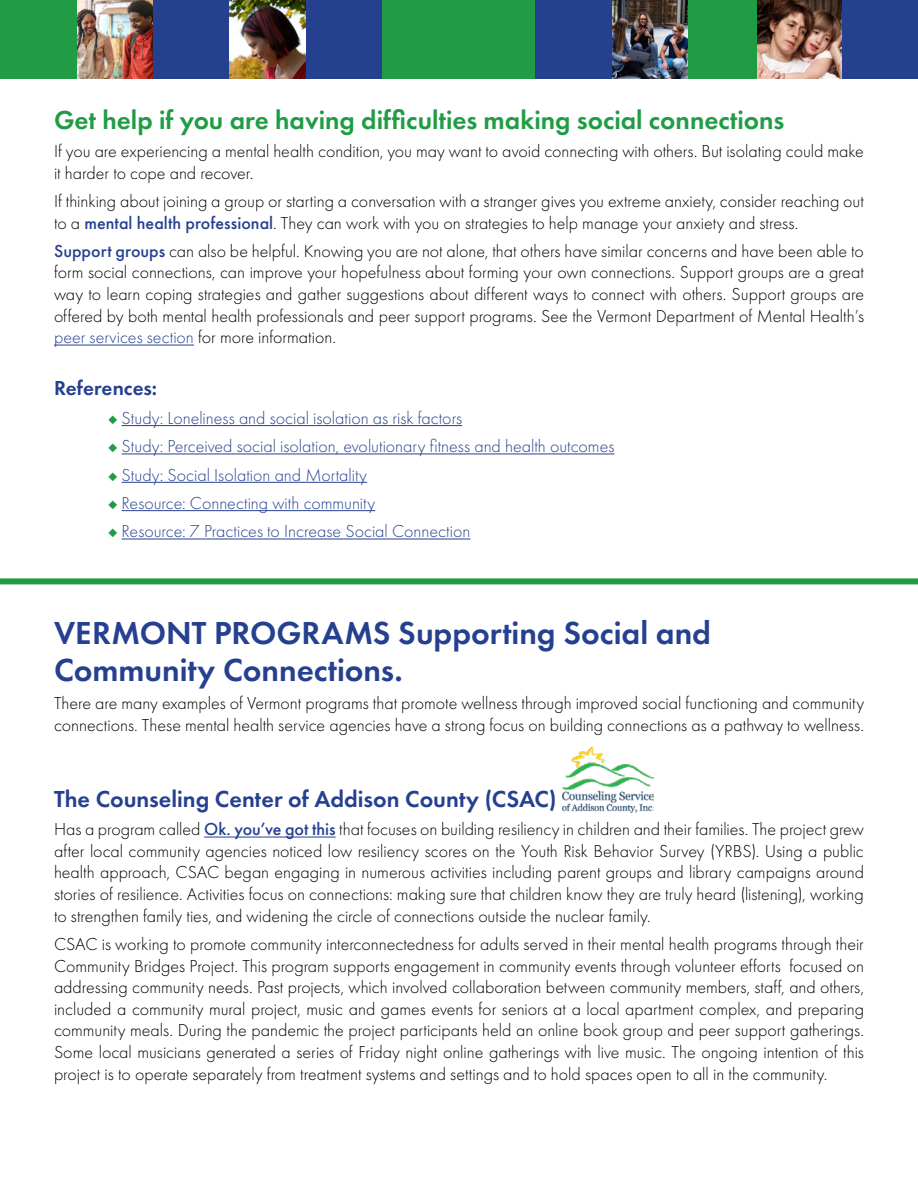
<style>
.page{position:relative;width:918px;height:1188px;background:#fff}
.page>*{position:absolute;margin:0;border:0;box-sizing:border-box;transform-origin:0 0}
.t1{font:600 33px/36.6px "Futura PT";color:#25408f}
.t2{font:600 27px "Futura PT";color:#1f9c44}
.t3{font:600 24px "Futura PT";color:#25408f}
.t4{font:600 21px "Futura PT";letter-spacing:.005em;color:#25408f}
.t5{font:300 18px/21.6px "Futura PT";color:#000}
.t6{font:300 18px "Futura PT";color:#25408f}
.s1{font-weight:500;color:#25408f}
.s2{color:#25408f}
.s3{color:#1f9c44}
</style>
<div class="page">
<hr style="left:54px;top:345px;width:140px;height:1px;background:#25408f">
<hr style="left:122px;top:425px;width:340px;height:1px;background:#25408f">
<hr style="left:122px;top:454px;width:492px;height:1px;background:#25408f">
<hr style="left:122px;top:482px;width:245px;height:1px;background:#25408f">
<hr style="left:122px;top:510px;width:253px;height:1px;background:#25408f">
<hr style="left:122px;top:539px;width:348px;height:1px;background:#25408f">
<hr style="left:204px;top:837px;width:132px;height:1px;background:#25408f">
<img style="left:563px;top:747px;width:91px;height:66px">
<div style="left:0;top:578px;width:918px;height:6px;background:#1f9c44"></div>
<img style="left:612px;top:0;width:76px;height:78px">
<img style="left:76px;top:0;width:77px;height:79px">
<div style="left:306px;top:0;width:76px;height:78px;background:#25408f"></div>
<div style="left:153px;top:0;width:76px;height:79px;background:#25408f"></div>
<div style="left:0;top:0;width:76px;height:79px;background:#1f9c44"></div>
<div style="left:459px;top:0;width:153px;height:79px;background:#25408f"></div>
<div style="left:688px;top:0;width:77px;height:79px;background:#1f9c44"></div>
<div style="left:842px;top:0;width:76px;height:79px;background:#25408f"></div>
<img style="left:758px;top:0;width:83px;height:79px">
<div style="left:382px;top:0;width:153px;height:79px;background:#1f9c44"></div>
<img style="left:229px;top:0;width:77px;height:79px">
<h2 class="t2" style="left:54px;top:103px;width:732px">Get help if you are having difficulties making social connections</h2>
<p class="t5" style="left:54px;top:140px;width:811px">If you are experiencing a mental health condition, you may want to avoid connecting with others. But isolating could make it harder to cope and recover.</p>
<p class="t5" style="left:54px;top:190px;width:811px">If thinking about joining a group or starting a conversation with a stranger gives you extreme anxiety, consider reaching out to a <span class="s1">mental health professional</span>. They can work with you on strategies to help manage your anxiety and stress.</p>
<p class="t5" style="left:54px;top:240px;width:812px;text-align:justify"><span class="s1">Support groups</span> can also be helpful. Knowing you are not alone, that others have similar concerns and have been able to form social connections, can improve your hopefulness about forming your own connections. Support groups are a great way to learn coping strategies and gather suggestions about different ways to connect with others. Support groups are offered by both mental health professionals and peer support programs. See the Vermont Department of Mental Health’s <span class="s2">peer services section</span> for more information.</p>
<p class="t4" style="left:54px;top:375px;width:105px">References:</p>
<p class="t6" style="left:108px;top:408px;width:356px"><span class="s3">◆</span> Study: Loneliness and social isolation as risk factors</p>
<p class="t6" style="left:108px;top:436px;width:508px"><span class="s3">◆</span> Study: Perceived social isolation, evolutionary fitness and health outcomes</p>
<p class="t6" style="left:108px;top:464px;width:260px"><span class="s3">◆</span> Study: Social Isolation and Mortality</p>
<p class="t6" style="left:108px;top:493px;width:269px"><span class="s3">◆</span> Resource: Connecting with community</p>
<p class="t6" style="left:108px;top:521px;width:364px"><span class="s3">◆</span> Resource: 7 Practices to Increase Social Connection</p>
<h1 class="t1" style="left:54px;top:615px;width:659px">VERMONT PROGRAMS Supporting Social and<br>Community Connections.</h1>
<p class="t5" style="left:54px;top:693px;width:812px">There are many examples of Vermont programs that promote wellness through improved social functioning and community connections. These mental health service agencies have a strong focus on building connections as a pathway to wellness.</p>
<h3 class="t3" style="left:54px;top:784px;width:504px">The Counseling Center of Addison County (CSAC)</h3>
<p class="t5" style="left:54px;top:819px;width:812px;text-align:justify">Has a program called <span class="s1">Ok. you’ve got this</span> that focuses on building resiliency in children and their families. The project grew after local community agencies noticed low resiliency scores on the Youth Risk Behavior Survey (YRBS). Using a public health approach, CSAC began engaging in numerous activities including parent groups and library campaigns around stories of resilience. Activities focus on connections: making sure that children know they are truly heard (listening), working to strengthen family ties, and widening the circle of connections outside the nuclear family.</p>
<p class="t5" style="left:54px;top:933px;width:812px;text-align:justify">CSAC is working to promote community interconnectedness for adults served in their mental health programs through their Community Bridges Project. This program supports engagement in community events through volunteer efforts focused on addressing community needs. Past projects, which involved collaboration between community members, staff, and others, included a community mural project, music and games events for seniors at a local apartment complex, and preparing community meals. During the pandemic the project participants held an online book group and peer support gatherings.<br>Some local musicians generated a series of Friday night online gatherings with live music. The ongoing intention of this project is to operate separately from treatment systems and settings and to hold spaces open to all in the community.</p>
</div>
